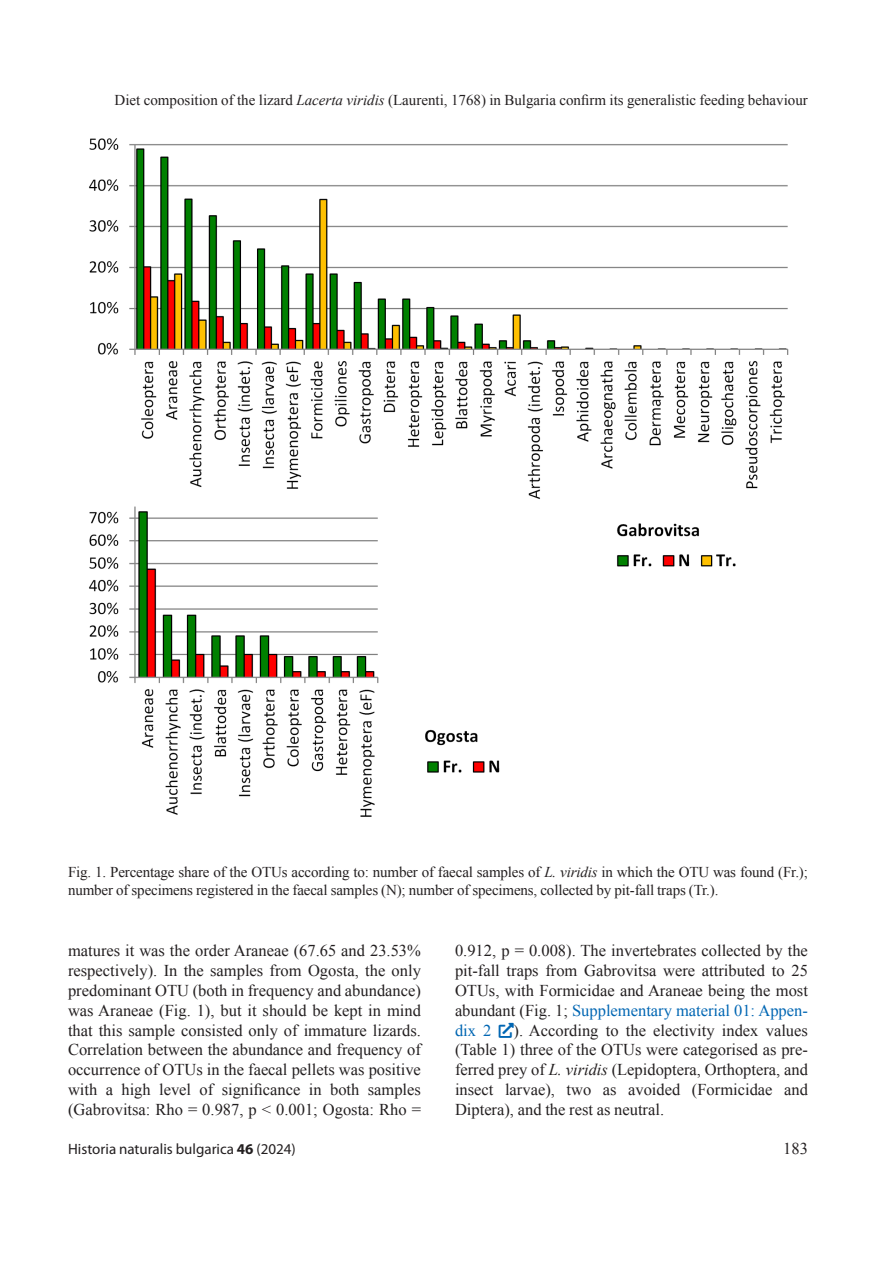
<style>
.page{position:relative;width:893px;height:1263px;background:#fff}
.page>*{position:absolute;margin:0;border:0;box-sizing:border-box;transform-origin:0 0}
.t1{font:16.5px/19.8px "Times New Roman";color:#231f20;text-align:justify}
.t2{font:15px/18px "Times New Roman";letter-spacing:-.01em;color:#231f20}
.t3{font:15px "Myriad Pro";color:#231f20}
.s1{font-style:italic}
.s2{color:#0166b3}
.s3{font-weight:700}
</style>
<div class="page">
<img style="left:89px;top:138px;width:700px;height:679px">
<p class="t2" style="left:115px;top:92px;width:695px">Diet composition of the lizard <span class="s1">Lacerta viridis</span> (Laurenti, 1768) in Bulgaria confirm its generalistic feeding behaviour</p>
<p class="t2" style="left:68px;top:864px;width:741px">Fig. 1. Percentage share of the OTUs according to: number of faecal samples of <span class="s1">L. viridis</span> in which the OTU was found (Fr.); number of specimens registered in the faecal samples (N); number of specimens, collected by pit-fall traps (Tr.).</p>
<p class="t1" style="left:68px;top:942px;width:354px">matures it was the order Araneae (67.65 and 23.53% respectively). In the samples from Ogosta, the only predominant OTU (both in frequency and abundance) was Araneae (Fig. 1), but it should be kept in mind that this sample consisted only of immature lizards.<br>Correlation between the abundance and frequency of occurrence of OTUs in the faecal pellets was positive with a high level of significance in both samples (Gabrovitsa: Rho = 0.987, p &lt; 0.001; Ogosta: Rho =</p>
<p class="t1" style="left:455px;top:942px;width:354px">0.912, p = 0.008). The invertebrates collected by the pit-fall traps from Gabrovitsa were attributed to 25<br>OTUs, with Formicidae and Araneae being the most abundant (Fig. 1; <span class="s2">Supplementary material 01: Appen&shy;dix 2</span></p>
<p class="t1" style="left:455px;top:1022px;width:354px;text-indent:59px">). According to the electivity index values (Table 1) three of the OTUs were categorised as pre&shy;ferred prey of <span class="s1">L. viridis</span> (Lepidoptera, Orthoptera, and insect larvae), two as avoided (Formicidae and Diptera), and the rest as neutral.</p>
<p class="t3" style="left:68px;top:1143px;width:229px">Historia naturalis bulgarica <span class="s3">46</span> (2024)</p>
<p class="t1" style="left:783px;top:1140px;width:26px">183</p>
</div>
